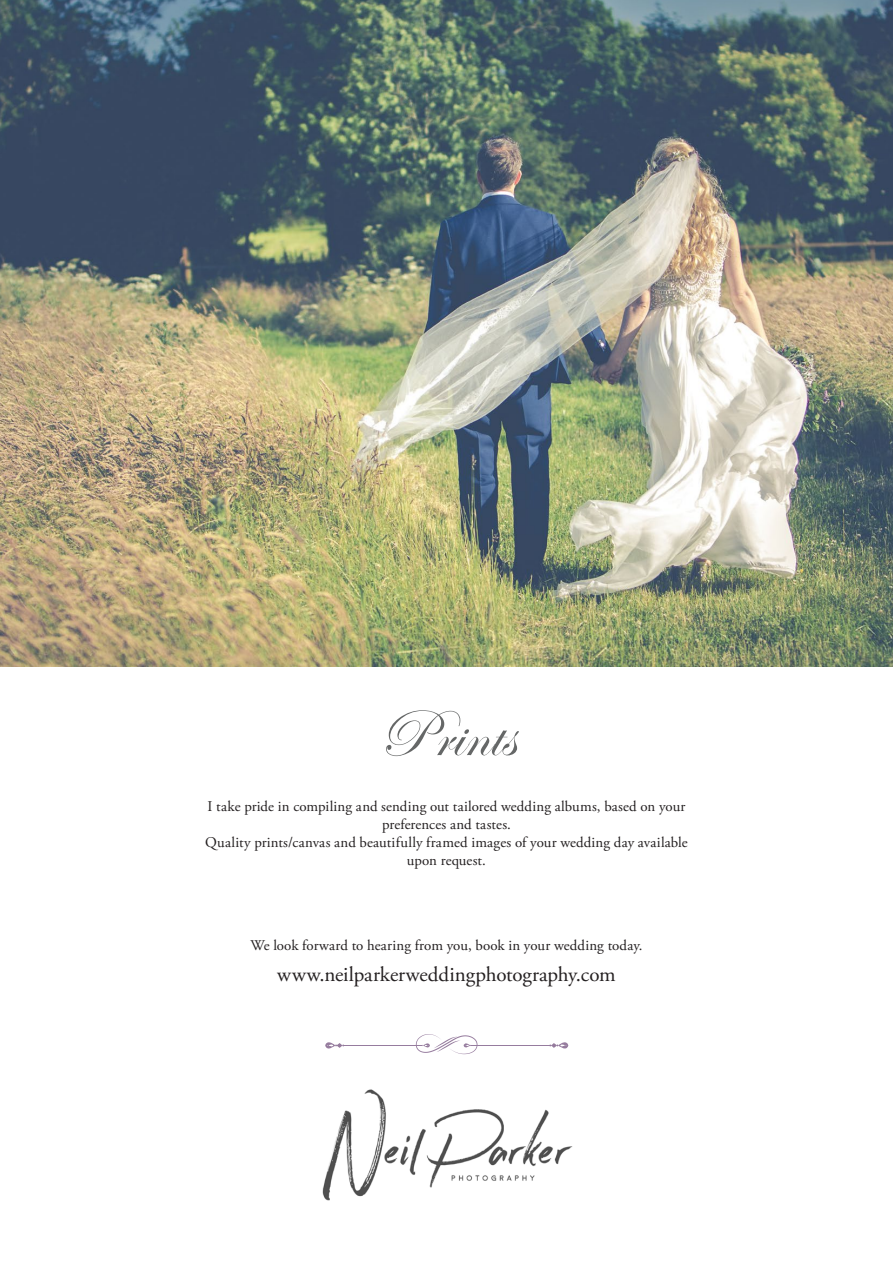
<style>
.page{position:relative;width:893px;height:1263px;background:#fff}
.page>*{position:absolute;margin:0;border:0;box-sizing:border-box;transform-origin:0 0}
.Headings{font:67.5px "Edwardian Script ITC";letter-spacing:.005em;color:#656767}
.copy{font:21px "Adobe Garamond Pro";letter-spacing:-.005em;color:#231f20}
.copy-2{font:14.85px/17.9px "Adobe Garamond Pro";letter-spacing:.01em;color:#231f20;text-align:center}
</style>
<div class="page">
<img style="left:0;top:0;width:893px;height:666px">
<img style="left:322px;top:1089px;width:251px;height:112px">
<svg style="left:549px;top:1042px;width:19px;height:7px"></svg>
<hr style="left:471px;top:1045px;width:79px;height:1px;background:#967c9e">
<svg style="left:325px;top:1042px;width:19px;height:7px"></svg>
<svg style="left:416px;top:1034px;width:61px;height:20px"></svg>
<hr style="left:343px;top:1045px;width:79px;height:1px;background:#967c9e">
<p class="Headings" style="left:378px;top:697px;width:138px">Prints</p>
<p class="copy-2" style="left:207px;top:798px;width:480px">I take pride in compiling and sending out tailored wedding albums, based on your preferences and tastes.</p>
<p class="copy-2" style="left:205px;top:834px;width:484px">Quality prints/canvas and beautifully framed images of your wedding day available upon request.</p>
<p class="copy-2" style="left:250px;top:937px;width:394px">We look forward to hearing from you, book in your wedding today.</p>
<p class="copy" style="left:277px;top:962px;width:340px">www.neilparkerweddingphotography.com</p>
</div>
